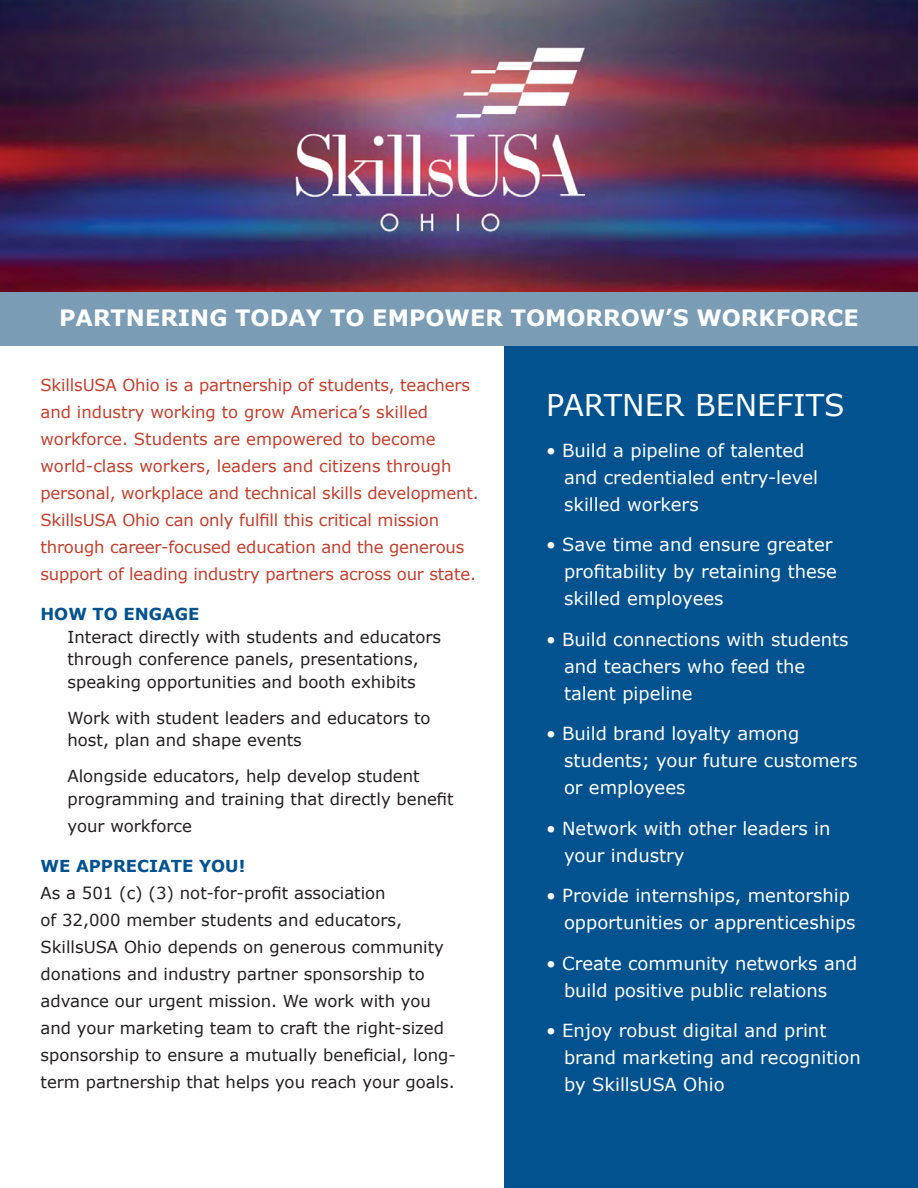
<style>
.page{position:relative;width:918px;height:1188px;background:#fff}
.page>*{position:absolute;margin:0;border:0;box-sizing:border-box;transform-origin:0 0}
.t1{font:30px "Verdana";color:#fff}
.t2{font:700 22.5px "Verdana";color:#fff}
.t3{font:18px/27px "Verdana";color:#fff}
.t4{font:16.5px/27px "Verdana";color:#231f20}
.t5{font:16.5px/27px "Verdana";letter-spacing:-.01em;color:#c13f2e}
.t6{font:700 16.5px "Verdana";color:#01528f}
</style>
<div class="page">
<img style="left:0;top:0;width:918px;height:292px">
<div style="left:504px;top:346px;width:414px;height:842px;background:#01528f"></div>
<div style="left:0;top:292px;width:918px;height:54px;background:#7a9cb5"></div>
<p class="t2" style="left:59px;top:303px;width:801px">PARTNERING TODAY TO EMPOWER TOMORROW’S WORKFORCE</p>
<p class="t5" style="left:40px;top:371px;width:440px">SkillsUSA Ohio is a partnership of students, teachers and industry working to grow America’s skilled workforce. Students are empowered to become world-class workers, leaders and citizens through personal, workplace and technical skills development.<br>SkillsUSA Ohio can only fulfill this critical mission through career-focused education and the generous support of leading industry partners across our state.</p>
<p class="t6" style="left:40px;top:604px;width:161px">HOW TO ENGAGE</p>
<p class="t4" style="left:67px;top:626px;width:375px;line-height:22.5px">Interact directly with students and educators through conference panels, presentations, speaking opportunities and booth exhibits</p>
<p class="t4" style="left:67px;top:707px;width:365px;line-height:22.5px">Work with student leaders and educators to host, plan and shape events</p>
<p class="t4" style="left:67px;top:765px;width:388px;line-height:22.5px">Alongside educators, help develop student programming and training that directly benefit</p>
<p class="t4" style="left:67px;top:813px;width:126px">your workforce</p>
<p class="t6" style="left:40px;top:856px;width:206px">WE APPRECIATE YOU!</p>
<p class="t4" style="left:40px;top:880px;width:417px">As a 501 (c) (3) not-for-profit association<br>of 32,000 member students and educators, SkillsUSA Ohio depends on generous community donations and industry partner sponsorship to advance our urgent mission. We work with you and your marketing team to craft the right-sized sponsorship to ensure a mutually beneficial, long&shy;term partnership that helps you reach your goals.</p>
<p class="t1" style="left:546px;top:386px;width:300px">PARTNER BENEFITS</p>
<p class="t3" style="left:564px;top:437px;width:256px;text-indent:-18px">• Build a pipeline of talented and credentialed entry-level skilled workers</p>
<p class="t3" style="left:564px;top:531px;width:275px;text-indent:-18px">• Save time and ensure greater profitability by retaining these skilled employees</p>
<p class="t3" style="left:564px;top:626px;width:286px;text-indent:-18px">• Build connections with students and teachers who feed the talent pipeline</p>
<p class="t3" style="left:564px;top:720px;width:295px;text-indent:-18px">• Build brand loyalty among students; your future customers or employees</p>
<p class="t3" style="left:564px;top:815px;width:268px;text-indent:-18px">• Network with other leaders in your industry</p>
<p class="t3" style="left:564px;top:882px;width:293px;text-indent:-18px">• Provide internships, mentorship opportunities or apprenticeships</p>
<p class="t3" style="left:564px;top:950px;width:295px;text-indent:-18px">• Create community networks and build positive public relations</p>
<p class="t3" style="left:564px;top:1017px;width:298px;text-indent:-18px">• Enjoy robust digital and print brand marketing and recognition by SkillsUSA Ohio</p>
</div>
